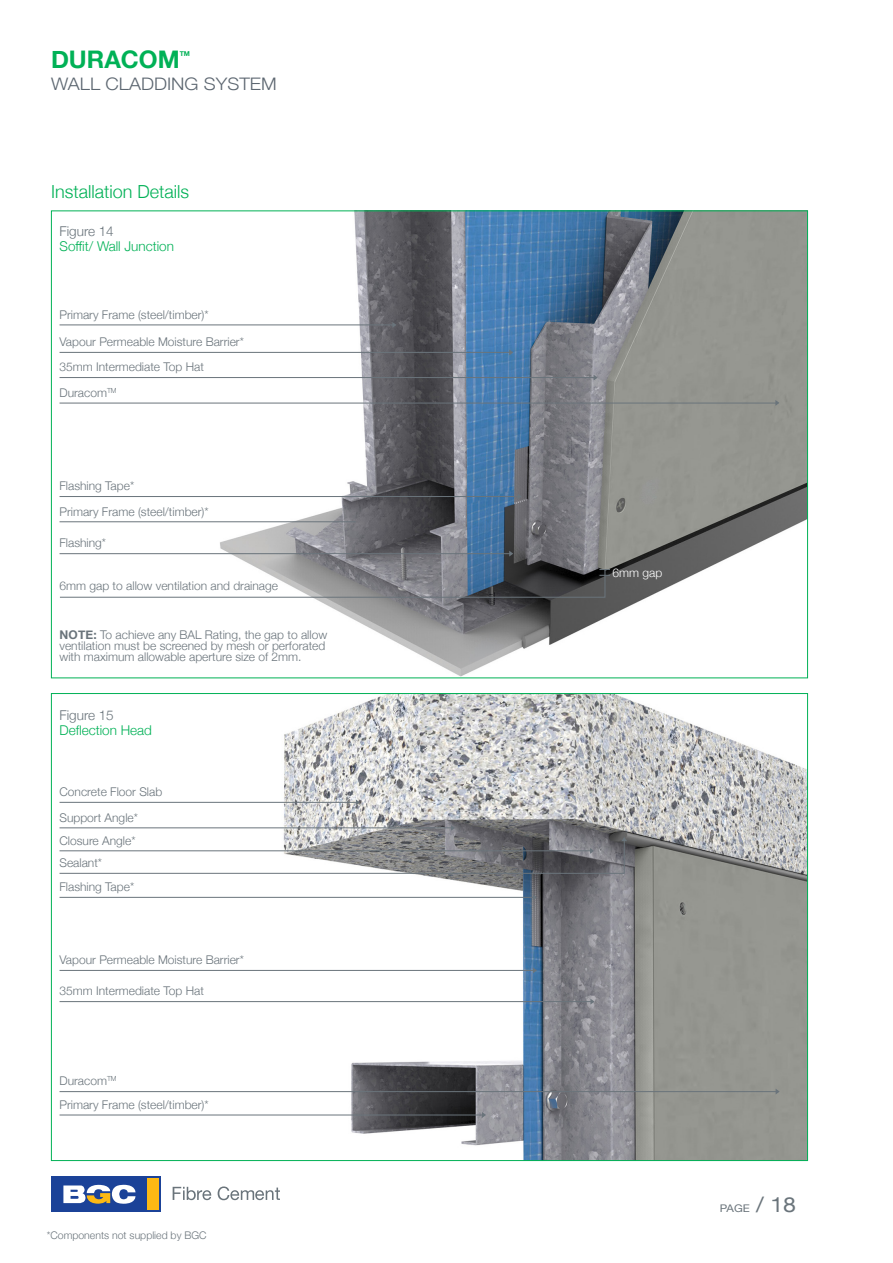
<style>
.page{position:relative;width:893px;height:1263px;background:#fff}
.page>*{position:absolute;margin:0;border:0;box-sizing:border-box;transform-origin:0 0}
.t1{font:700 24.15px "Helvetica Neue";color:#00b156}
.t2{font:300 18px "Helvetica Neue";color:#00b156}
.t3{font:300 17.25px "Helvetica Neue";color:#5d6771;scale:1.1 1}
.t4{font:300 13.5px "Helvetica Neue";color:#00b156}
.t5{font:300 13.5px "Helvetica Neue";color:#6a747b}
.t6{font:300 12px/11.2px "Helvetica Neue";color:#6a747b}
.t7{font:300 12px "Helvetica Neue";color:#fff}
.t8{font:300 10.5px "Helvetica Neue";color:#6a747b}
.t9{font:10.5px "Helvetica Neue";color:#6a747b;scale:1.1 1}
.t10{font:700 6.75px "Helvetica Neue";color:#00b156}
.s1{font-weight:700}
.s2{font-size:21px}
</style>
<div class="page">
<img style="left:59px;top:695px;width:747px;height:464px">
<img style="left:59px;top:212px;width:747px;height:464px">
<div style="left:51px;top:1176px;width:110px;height:36px;background:#1b4298"></div>
<div style="left:147px;top:1178px;width:11px;height:32px;background:#fdb913"></div>
<svg style="left:63px;top:1184px;width:73px;height:20px"></svg>
<svg style="left:173px;top:1187px;width:38px;height:13px"></svg>
<svg style="left:218px;top:1186px;width:62px;height:14px"></svg>
<hr style="left:60px;top:352px;width:452px;height:1px;background:#6a747b">
<hr style="left:60px;top:970px;width:476px;height:1px;background:#6a747b">
<hr style="left:60px;top:377px;width:536px;height:1px;background:#6a747b">
<hr style="left:60px;top:1001px;width:532px;height:1px;background:#6a747b">
<hr style="left:60px;top:403px;width:718px;height:1px;background:#6a747b">
<hr style="left:60px;top:1091px;width:718px;height:1px;background:#6a747b">
<hr style="left:60px;top:1114px;width:424px;height:1px;background:#6a747b">
<hr style="left:60px;top:521px;width:296px;height:1px;background:#6a747b">
<hr style="left:60px;top:325px;width:335px;height:1px;background:#6a747b">
<hr style="left:60px;top:802px;width:299px;height:1px;background:#6a747b">
<hr style="left:60px;top:827px;width:393px;height:1px;background:#6a747b">
<hr style="left:60px;top:897px;width:476px;height:1px;background:#6a747b">
<hr style="left:60px;top:553px;width:452px;height:1px;background:#6a747b">
<hr style="left:60px;top:496px;width:460px;height:1px;background:#6a747b">
<svg style="left:59px;top:569px;width:551px;height:29px"></svg>
<svg style="left:392px;top:322px;width:4px;height:6px"></svg>
<svg style="left:509px;top:350px;width:4px;height:5px"></svg>
<svg style="left:594px;top:375px;width:4px;height:6px"></svg>
<svg style="left:518px;top:494px;width:4px;height:5px"></svg>
<svg style="left:509px;top:551px;width:4px;height:6px"></svg>
<svg style="left:775px;top:400px;width:4px;height:6px"></svg>
<svg style="left:356px;top:799px;width:4px;height:6px"></svg>
<svg style="left:451px;top:825px;width:4px;height:6px"></svg>
<svg style="left:533px;top:894px;width:4px;height:6px"></svg>
<svg style="left:533px;top:967px;width:4px;height:6px"></svg>
<svg style="left:590px;top:999px;width:4px;height:5px"></svg>
<svg style="left:59px;top:837px;width:568px;height:37px"></svg>
<svg style="left:776px;top:1089px;width:4px;height:5px"></svg>
<svg style="left:482px;top:1112px;width:4px;height:6px"></svg>
<h1 class="t1" style="left:51px;top:41px;width:130px">DURACOM</h1>
<p class="t10" style="left:180px;top:48px;width:12px">TM</p>
<h3 class="t3" style="left:51px;top:70px;width:207px">WALL CLADDING SYSTEM</h3>
<h2 class="t2" style="left:51px;top:177px;width:139px">Installation Details</h2>
<p class="t5" style="left:60px;top:221px;width:56px">Figure 14</p>
<p class="t4" style="left:60px;top:236px;width:116px">Soffit/ Wall Junction</p>
<p class="t6" style="left:60px;top:308px;width:151px">Primary Frame (steel/timber)*</p>
<p class="t6" style="left:60px;top:335px;width:186px">Vapour Permeable Moisture Barrier*</p>
<p class="t6" style="left:60px;top:360px;width:146px">35mm Intermediate Top Hat</p>
<p class="t6" style="left:60px;top:386px;width:59px">Duracom<sup>TM</sup></p>
<p class="t6" style="left:60px;top:479px;width:76px">Flashing Tape*</p>
<p class="t6" style="left:60px;top:505px;width:151px">Primary Frame (steel/timber)*</p>
<p class="t6" style="left:60px;top:537px;width:48px">Flashing*</p>
<p class="t6" style="left:60px;top:579px;width:220px">6mm gap to allow ventilation and drainage</p>
<p class="t6" style="left:60px;top:628px;width:269px"><span class="s1">NOTE:</span> To achieve any BAL Rating, the gap to allow ventilation must be screened by mesh or perforated with maximum allowable aperture size of 2mm.</p>
<p class="t5" style="left:60px;top:704px;width:56px">Figure 15</p>
<p class="t4" style="left:60px;top:719px;width:94px">Deflection Head</p>
<p class="t6" style="left:60px;top:778px;width:104px;line-height:25.5px">Concrete Floor Slab<br>Support Angle*</p>
<p class="t6" style="left:60px;top:828px;width:78px;line-height:22.5px">Closure Angle*<br>Sealant*</p>
<p class="t6" style="left:60px;top:880px;width:76px">Flashing Tape*</p>
<p class="t6" style="left:60px;top:953px;width:186px">Vapour Permeable Moisture Barrier*</p>
<p class="t6" style="left:60px;top:984px;width:146px">35mm Intermediate Top Hat</p>
<p class="t6" style="left:60px;top:1068px;width:151px;line-height:23.4px">Duracom<sup>TM<br></sup>Primary Frame (steel/timber)*</p>
<p class="t8" style="left:47px;top:1227px;width:161px">*Components not supplied by BGC</p>
<p class="t7" style="left:613px;top:563px;width:51px">6mm gap</p>
<p class="t9" style="left:720px;top:1201px;width:71px">PAGE <span class="s2">/ 18</span></p>
</div>
